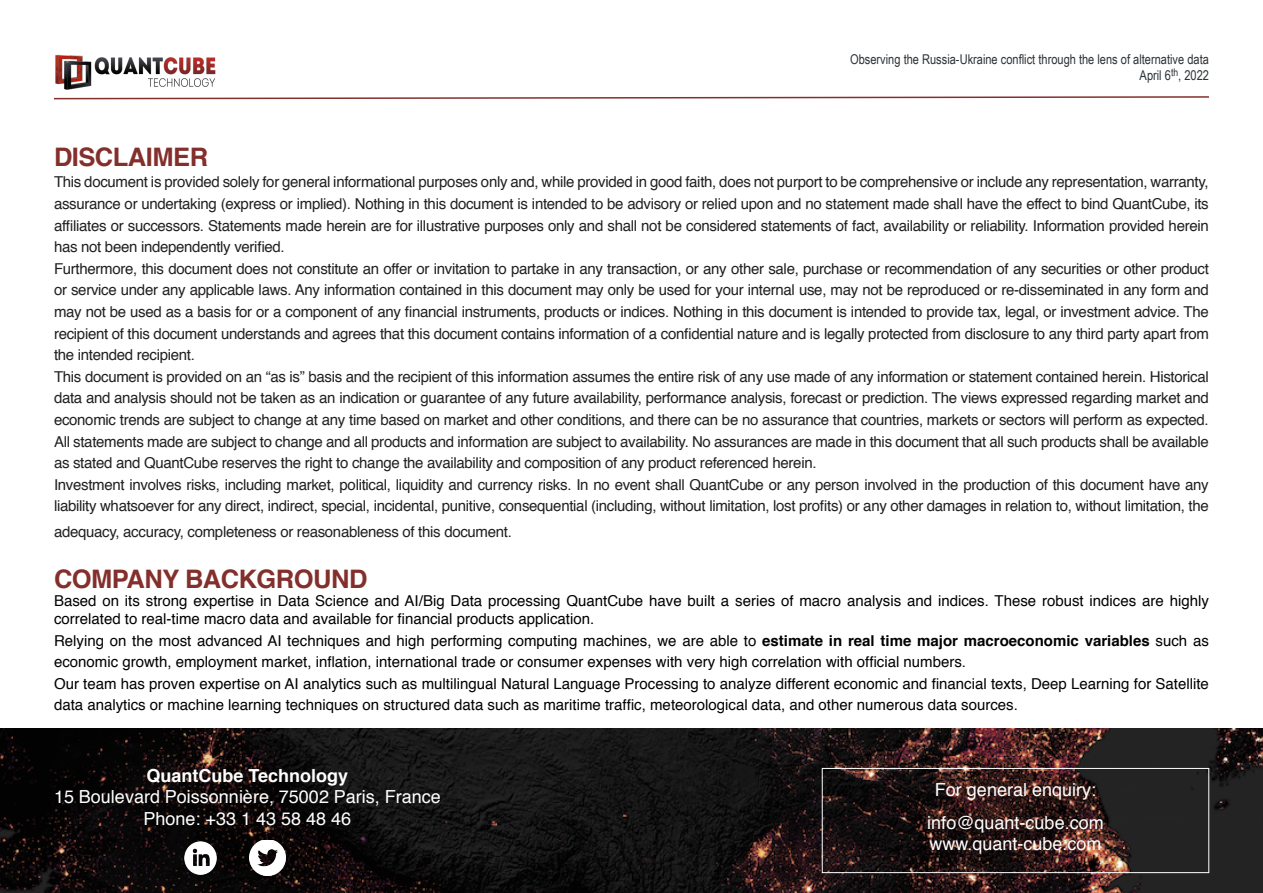
<style>
.page{position:relative;width:1263px;height:893px;background:#fff}
.page>*{position:absolute;margin:0;border:0;box-sizing:border-box;transform-origin:0 0}
.t1{font:700 25.5px "Helvetica";letter-spacing:-.02em;color:#832f2c}
.t2{font:18px/32.4px "Helvetica";color:#fff;text-align:center}
.t3{font:700 18px "Helvetica";color:#fff}
.t4{font:15px/21.6px "Helvetica";letter-spacing:-.02em;color:#221f1f}
.t5{font:15px/21.6px "Helvetica";color:#000}
.t6{font:13.5px/16.2px "Arial Narrow";color:#2c3236;text-align:right}
.s1{font-weight:700}
</style>
<div class="page">
<img style="left:0;top:729px;width:1263px;height:164px">
<img style="left:55px;top:54px;width:161px;height:36px">
<svg style="left:54px;top:96px;width:1155px;height:4px"></svg>
<div style="left:822px;top:768px;width:387px;height:105px;border:1px solid #fff"></div>
<img style="left:184px;top:842px;width:33px;height:33px">
<img style="left:249px;top:840px;width:36px;height:36px">
<p class="t6" style="left:850px;top:50px;width:360px">Observing the Russia-Ukraine conflict through the lens of alternative data<br>April 6<sup>th</sup>, 2022</p>
<h1 class="t1" style="left:54px;top:136px;width:156px">DISCLAIMER</h1>
<p class="t4" style="left:54px;top:172px;width:1156px">This document is provided solely for general informational purposes only and, while provided in good faith, does not purport to be comprehensive or include any representation, warranty, assurance or undertaking (express or implied). Nothing in this document is intended to be advisory or relied upon and no statement made shall have the effect to bind QuantCube, its affiliates or successors. Statements made herein are for illustrative purposes only and shall not be considered statements of fact, availability or reliability. Information provided herein has not been independently verified.<br>Furthermore, this document does not constitute an offer or invitation to partake in any transaction, or any other sale, purchase or recommendation of any securities or other product or service under any applicable laws. Any information contained in this document may only be used for your internal use, may not be reproduced or re-disseminated in any form and may not be used as a basis for or a component of any financial instruments, products or indices. Nothing in this document is intended to provide tax, legal, or investment advice. The recipient of this document understands and agrees that this document contains information of a confidential nature and is legally protected from disclosure to any third party apart from the intended recipient.<br>This document is provided on an “as is” basis and the recipient of this information assumes the entire risk of any use made of any information or statement contained herein. Historical data and analysis should not be taken as an indication or guarantee of any future availability, performance analysis, forecast or prediction. The views expressed regarding market and economic trends are subject to change at any time based on market and other conditions, and there can be no assurance that countries, markets or sectors will perform as expected.<br>All statements made are subject to change and all products and information are subject to availability. No assurances are made in this document that all such products shall be available as stated and QuantCube reserves the right to change the availability and composition of any product referenced herein.<br>Investment involves risks, including market, political, liquidity and currency risks. In no event shall QuantCube or any person involved in the production of this document have any liability whatsoever for any direct, indirect, special, incidental, punitive, consequential (including, without limitation, lost profits) or any other damages in relation to, without limitation, the</p>
<p class="t4" style="left:54px;top:521px;width:459px">adequacy, accuracy, completeness or reasonableness of this document.</p>
<h1 class="t1" style="left:54px;top:558px;width:315px">COMPANY BACKGROUND</h1>
<p class="t5" style="left:54px;top:592px;width:1156px;line-height:18px">Based on its strong expertise in Data Science and AI/Big Data processing QuantCube have built a series of macro analysis and indices. These robust indices are highly correlated to real-time macro data and available for financial products application.</p>
<p class="t5" style="left:54px;top:630px;width:1156px">Relying on the most advanced AI techniques and high performing computing machines, we are able to <span class="s1">estimate in real time major macroeconomic variables</span> such as economic growth, employment market, inflation, international trade or consumer expenses with very high correlation with official numbers.<br>Our team has proven expertise on AI analytics such as multilingual Natural Language Processing to analyze different economic and financial texts, Deep Learning for Satellite data analytics or machine learning techniques on structured data such as maritime traffic, meteorological data, and other numerous data sources.</p>
<p class="t3" style="left:147px;top:761px;width:203px">QuantCube Technology</p>
<p class="t2" style="left:54px;top:787px;width:388px;line-height:21.6px">15 Boulevard Poissonnière, 75002 Paris, France<br>Phone: +33 1 43 58 48 46</p>
<p class="t2" style="left:927px;top:774px;width:178px">For general enquiry: info@quant-cube.com</p>
<p class="t2" style="left:929px;top:828px;width:174px">www.quant-cube.com</p>
</div>
